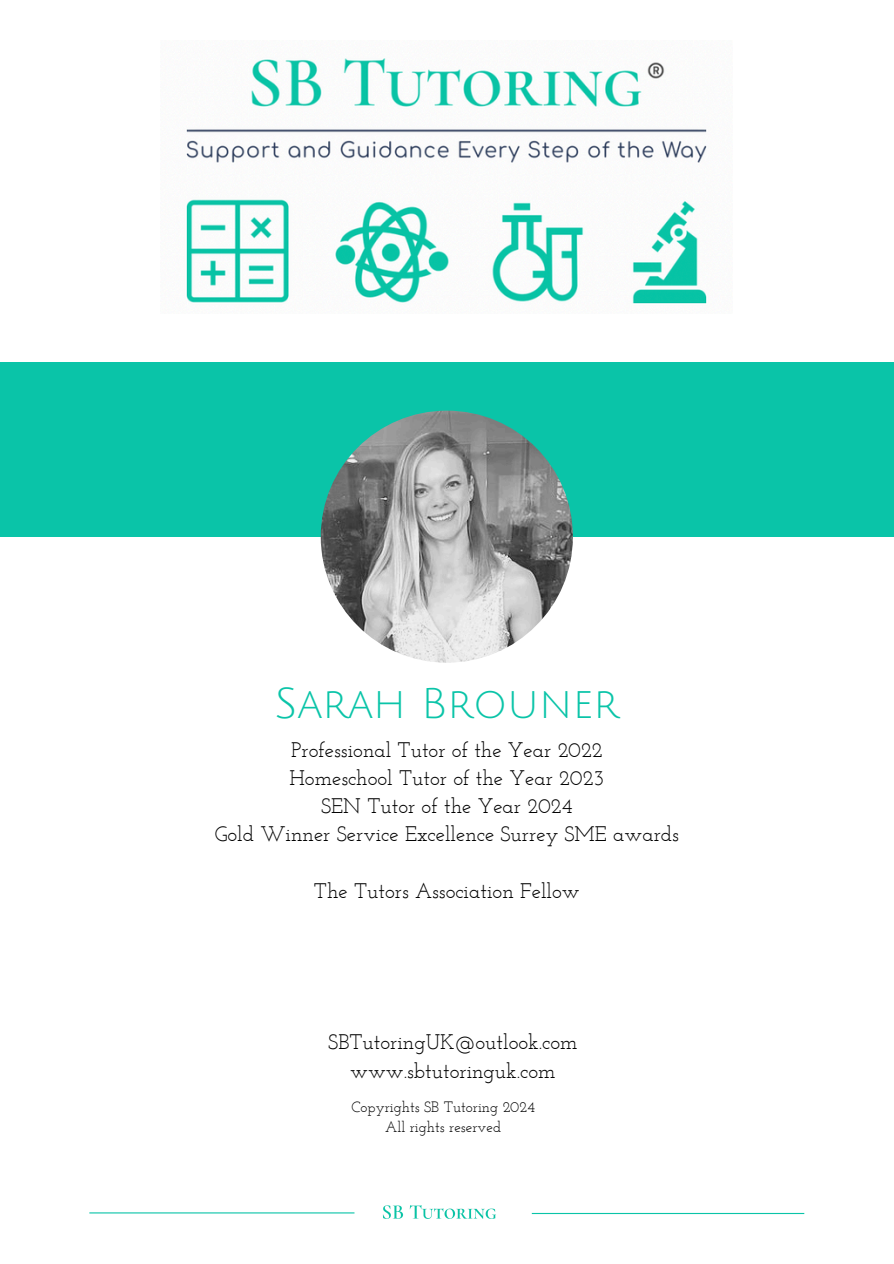
<style>
.page{position:relative;width:894px;height:1264px;background:#fff}
.page>*{position:absolute;margin:0;border:0;box-sizing:border-box;transform-origin:0 0}
.t1{font:42px "Julius Sans One";color:#0ac4a8}
.t2{font:21px/28.2px "Josefin Slab";color:#000;text-align:center}
.t3{font:15px "Josefin Slab";color:#000}
</style>
<div class="page">
<img style="left:383px;top:1205px;width:113px;height:14px">
<hr style="left:89px;top:1212px;width:265px;height:1px;background:#0ac4a8">
<hr style="left:531px;top:1212px;width:273px;height:1px;background:#0ac4a8">
<div style="left:0;top:362px;width:893px;height:174px;background:#0ac4a8"></div>
<img style="left:320px;top:410px;width:252px;height:252px;border-radius:50%">
<img style="left:186px;top:58px;width:521px;height:246px">
<p class="t1" style="left:274px;top:682px;width:346px">Sarah Brouner</p>
<h1 class="t2" style="left:214px;top:737px;width:465px">Professional Tutor of the Year 2022<br>Homeschool Tutor of the Year 2023<br>SEN Tutor of the Year 2024<br>Gold Winner Service Excellence Surrey SME awards</h1>
<h2 class="t2" style="left:314px;top:878px;width:267px">The Tutors Association Fellow</h2>
<h2 class="t2" style="left:328px;top:1030px;width:251px">SBTutoringUK@outlook.com www.sbtutoringuk.com</h2>
<h2 class="t3" style="left:351px;top:1100px;width:185px">Copyrights SB Tutoring 2024</h2>
<p class="t3" style="left:385px;top:1120px;width:117px">All rights reserved</p>
</div>
